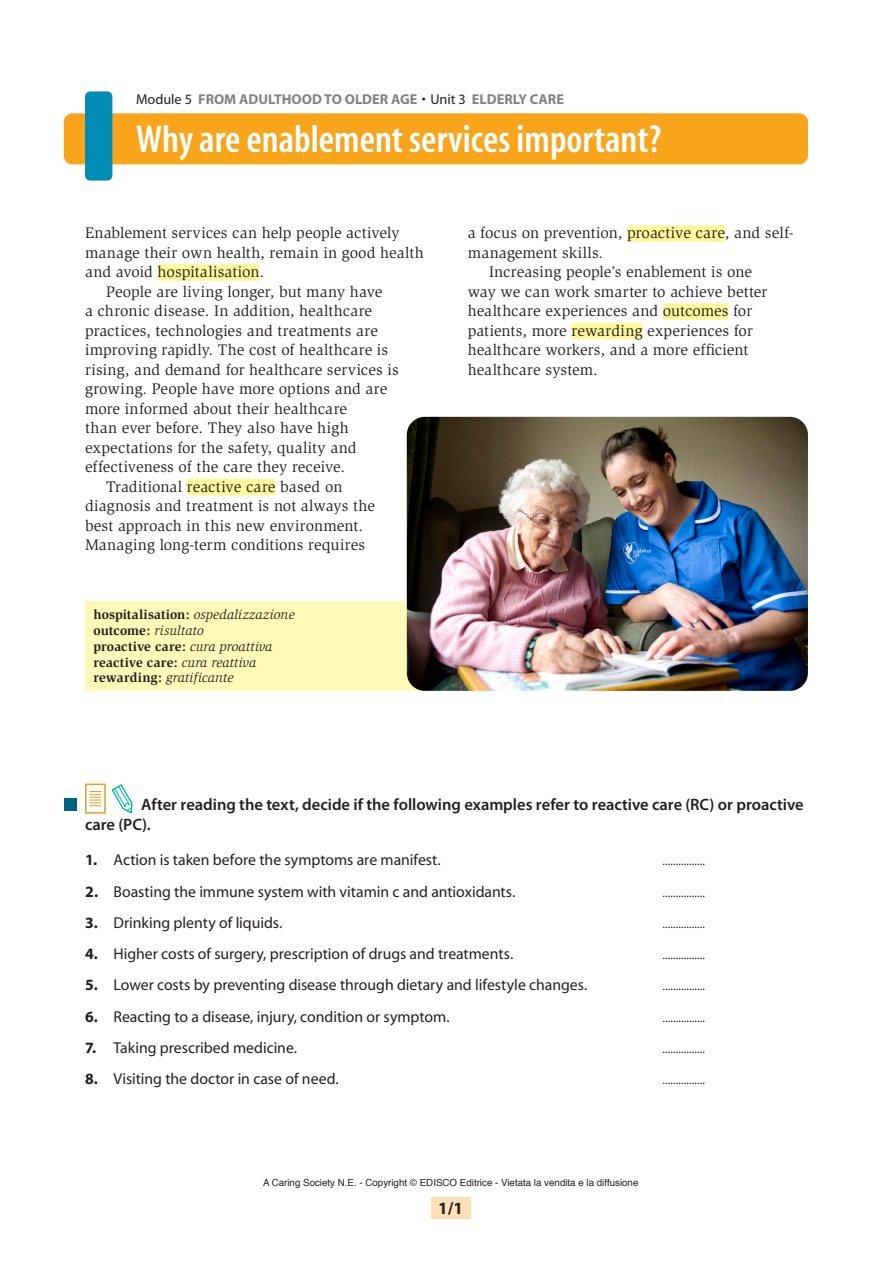
<style>
.page{position:relative;width:893px;height:1263px;background:#fff}
.page>*{position:absolute;margin:0;border:0;box-sizing:border-box;transform-origin:0 0}
.t1{font:600 condensed 39px "Myriad";color:#fff}
.t2{font:700 17.25px "Myriad Pro";color:#231f20}
.t3{font:600 16.5px/19.5px "Myriad Pro";color:#231f20}
.t4{font:15.75px "Slimbach";letter-spacing:.005em;color:#231f20}
.t5{font:15.75px "Myriad";letter-spacing:-.005em;color:#231f20}
.t6{font:700 14.25px "Myriad";color:#808285}
.t7{font:italic 13.5px/15.8px "Slimbach";letter-spacing:.01em;color:#231f20}
.t8{font:12px "Myriad";color:#231f20}
.t9{font:9.75px "Helvetica";color:#231f20}
.s1{font-weight:400;color:#231f20}
.s2{font-weight:700;font-style:normal}
.s3{font-weight:700}
</style>
<div class="page">
<div style="left:431px;top:1197px;width:40px;height:21px;background:#fee0b6"></div>
<div style="left:64px;top:113px;width:744px;height:51px;background:#f9a51b;border-radius:9px"></div>
<div style="left:85px;top:91px;width:27px;height:90px;background:#008cb5;border-radius:5px"></div>
<div style="left:158px;top:264px;width:101px;height:17px;background:#fff79a"></div>
<div style="left:187px;top:479px;width:88px;height:16px;background:#fff79a"></div>
<div style="left:627px;top:225px;width:98px;height:17px;background:#fff79a"></div>
<div style="left:663px;top:303px;width:65px;height:17px;background:#fff79a"></div>
<div style="left:571px;top:323px;width:71px;height:16px;background:#fff79a"></div>
<div style="left:85px;top:602px;width:380px;height:89px;background:#fff9b8"></div>
<img style="left:407px;top:417px;width:401px;height:274px">
<svg style="left:85px;top:783px;width:21px;height:31px"></svg>
<svg style="left:90px;top:791px;width:11px;height:15px"></svg>
<svg style="left:111px;top:784px;width:22px;height:30px"></svg>
<div style="left:64px;top:798px;width:13px;height:12px;background:#00647f"></div>
<p class="t6" style="left:136px;top:92px;width:429px"><span class="s1">Module 5</span> FROM ADULTHOOD TO OLDER AGE <span class="s1">• Unit 3</span> ELDERLY CARE</p>
<h1 class="t1" style="left:136px;top:119px;width:527px">Why are enablement services important?</h1>
<p class="t4" style="left:85px;top:224px;width:316px">Enablement services can help people actively</p>
<p class="t4" style="left:85px;top:243px;width:340px">manage their own health, remain in good health</p>
<p class="t4" style="left:85px;top:263px;width:181px">and avoid hospitalisation.</p>
<p class="t4" style="left:106px;top:282px;width:278px">People are living longer, but many have</p>
<p class="t4" style="left:85px;top:302px;width:289px">a chronic disease. In addition, healthcare</p>
<p class="t4" style="left:85px;top:321px;width:294px">practices, technologies and treatments are</p>
<p class="t4" style="left:85px;top:341px;width:305px">improving rapidly. The cost of healthcare is</p>
<p class="t4" style="left:85px;top:360px;width:315px">rising, and demand for healthcare services is</p>
<p class="t4" style="left:85px;top:380px;width:304px">growing. People have more options and are</p>
<p class="t4" style="left:85px;top:399px;width:264px">more informed about their healthcare</p>
<p class="t4" style="left:85px;top:419px;width:265px">than ever before. They also have high</p>
<p class="t4" style="left:85px;top:438px;width:273px">expectations for the safety, quality and</p>
<p class="t4" style="left:85px;top:458px;width:262px">effectiveness of the care they receive.</p>
<p class="t4" style="left:106px;top:477px;width:238px">Traditional reactive care based on</p>
<p class="t4" style="left:85px;top:497px;width:291px">diagnosis and treatment is not always the</p>
<p class="t4" style="left:85px;top:516px;width:280px">best approach in this new environment.</p>
<p class="t4" style="left:85px;top:536px;width:282px">Managing long-term conditions requires</p>
<p class="t7" style="left:94px;top:607px;width:203px"><span class="s2">hospitalisation:</span> ospedalizzazione <span class="s2">outcome:</span> risultato<br><span class="s2">proactive care:</span> cura proattiva <span class="s2">reactive care:</span> cura reattiva <span class="s2">rewarding:</span> gratificante</p>
<p class="t4" style="left:468px;top:224px;width:327px">a focus on prevention, proactive care, and self-</p>
<p class="t4" style="left:468px;top:243px;width:137px">management skills.</p>
<p class="t4" style="left:489px;top:263px;width:264px">Increasing people’s enablement is one</p>
<p class="t4" style="left:468px;top:282px;width:301px">way we can work smarter to achieve better</p>
<p class="t4" style="left:468px;top:302px;width:286px">healthcare experiences and outcomes for</p>
<p class="t4" style="left:468px;top:321px;width:287px">patients, more rewarding experiences for</p>
<p class="t4" style="left:468px;top:341px;width:282px">healthcare workers, and a more efficient</p>
<p class="t4" style="left:468px;top:360px;width:132px">healthcare system.</p>
<p class="t3" style="left:85px;top:795px;width:720px;text-indent:56px">After reading the text, decide if the following examples refer to reactive care (RC) or proactive care (PC).</p>
<p class="t5" style="left:85px;top:852px;width:357px"><span class="s3">1.</span> Action is taken before the symptoms are manifest.</p>
<p class="t8" style="left:663px;top:855px;width:44px">................</p>
<p class="t5" style="left:85px;top:883px;width:432px"><span class="s3">2.</span> Boasting the immune system with vitamin c and antioxidants.</p>
<p class="t8" style="left:663px;top:887px;width:44px">................</p>
<p class="t5" style="left:85px;top:915px;width:199px"><span class="s3">3.</span> Drinking plenty of liquids.</p>
<p class="t8" style="left:663px;top:918px;width:44px">................</p>
<p class="t5" style="left:85px;top:946px;width:430px"><span class="s3">4.</span> Higher costs of surgery, prescription of drugs and treatments.</p>
<p class="t8" style="left:663px;top:949px;width:44px">................</p>
<p class="t5" style="left:85px;top:977px;width:504px"><span class="s3">5.</span> Lower costs by preventing disease through dietary and lifestyle changes.</p>
<p class="t8" style="left:663px;top:980px;width:44px">................</p>
<p class="t5" style="left:85px;top:1008px;width:366px"><span class="s3">6.</span> Reacting to a disease, injury, condition or symptom.</p>
<p class="t8" style="left:663px;top:1012px;width:44px">................</p>
<p class="t5" style="left:85px;top:1040px;width:214px"><span class="s3">7.</span> Taking prescribed medicine.</p>
<p class="t8" style="left:663px;top:1043px;width:44px">................</p>
<p class="t5" style="left:85px;top:1071px;width:255px"><span class="s3">8.</span> Visiting the doctor in case of need.</p>
<p class="t8" style="left:663px;top:1074px;width:44px">................</p>
<p class="t9" style="left:263px;top:1175px;width:377px">A Caring Society N.E. - Copyright © EDISCO Editrice - Vietata la vendita e la diffusione</p>
<p class="t2" style="left:438px;top:1198px;width:26px">1/1</p>
</div>
